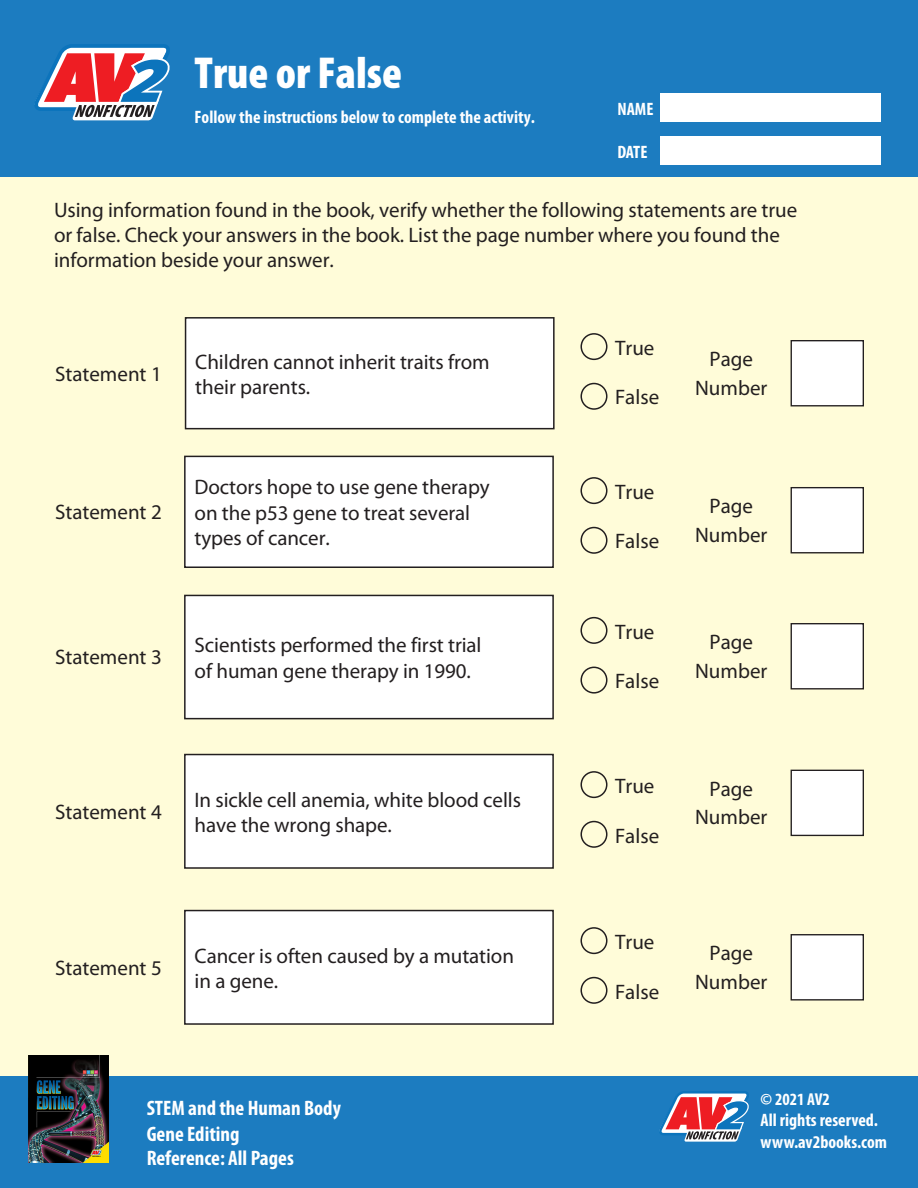
<style>
.page{position:relative;width:918px;height:1188px;background:#fffcd9}
.page>*{position:absolute;margin:0;border:0;box-sizing:border-box;transform-origin:0 0}
.head{font:900 condensed 45px "Myriad Pro";color:#fff}
.activity_text{font:21px/25.2px "Myriad Pro";letter-spacing:-.005em;color:#231f20}
.Question_no_drop{font:21px "Myriad Pro";color:#231f20}
.t1{font:700 condensed 21px/25.2px "Myriad Pro";color:#fff}
.description{font:700 condensed 18px/21.6px "Myriad Pro";color:#fff}
.t2{font:700 condensed 17.25px "Myriad Pro";color:#fff}
</style>
<div class="page">
<div style="left:0;top:0;width:918px;height:177px;background:#1c7cc0"></div>
<div style="left:660px;top:93px;width:220px;height:29px;background:#fff"></div>
<div style="left:660px;top:136px;width:220px;height:29px;background:#fff"></div>
<div style="left:0;top:1076px;width:918px;height:112px;background:#1c7cc0"></div>
<img style="left:29px;top:1056px;width:80px;height:106px">
<div style="left:185px;top:456px;width:368px;height:111px;background:#fff"></div>
<div style="left:184px;top:456px;width:370px;height:112px;border:2px solid #231f20"></div>
<div style="left:185px;top:595px;width:368px;height:124px;background:#fff"></div>
<div style="left:184px;top:595px;width:370px;height:124px;border:2px solid #231f20"></div>
<div style="left:185px;top:755px;width:368px;height:113px;background:#fff"></div>
<div style="left:184px;top:754px;width:370px;height:115px;border:2px solid #231f20"></div>
<div style="left:185px;top:911px;width:368px;height:113px;background:#fff"></div>
<div style="left:184px;top:910px;width:370px;height:115px;border:2px solid #231f20"></div>
<div style="left:791px;top:341px;width:72px;height:65px;background:#fff"></div>
<div style="left:791px;top:340px;width:73px;height:66px;border:1px solid #231f20"></div>
<div style="left:791px;top:488px;width:72px;height:65px;background:#fff"></div>
<div style="left:791px;top:487px;width:73px;height:66px;border:1px solid #231f20"></div>
<div style="left:791px;top:624px;width:72px;height:65px;background:#fff"></div>
<div style="left:791px;top:623px;width:73px;height:66px;border:1px solid #231f20"></div>
<div style="left:791px;top:770px;width:72px;height:65px;background:#fff"></div>
<div style="left:791px;top:770px;width:73px;height:66px;border:1px solid #231f20"></div>
<div style="left:791px;top:935px;width:72px;height:65px;background:#fff"></div>
<div style="left:791px;top:934px;width:73px;height:67px;border:1px solid #231f20"></div>
<div style="left:186px;top:318px;width:368px;height:111px;background:#fff"></div>
<div style="left:185px;top:317px;width:370px;height:112px;border:2px solid #231f20"></div>
<div style="left:580px;top:333px;width:27px;height:27px;border:2px solid #231f20;border-radius:50%"></div>
<div style="left:580px;top:383px;width:27px;height:27px;border:2px solid #231f20;border-radius:50%"></div>
<div style="left:580px;top:477px;width:27px;height:27px;border:2px solid #231f20;border-radius:50%"></div>
<div style="left:580px;top:527px;width:27px;height:27px;border:2px solid #231f20;border-radius:50%"></div>
<div style="left:580px;top:617px;width:27px;height:27px;border:2px solid #231f20;border-radius:50%"></div>
<div style="left:580px;top:667px;width:27px;height:27px;border:2px solid #231f20;border-radius:50%"></div>
<div style="left:580px;top:771px;width:27px;height:27px;border:2px solid #231f20;border-radius:50%"></div>
<div style="left:580px;top:821px;width:27px;height:27px;border:2px solid #231f20;border-radius:50%"></div>
<div style="left:580px;top:927px;width:27px;height:27px;border:2px solid #231f20;border-radius:50%"></div>
<div style="left:580px;top:977px;width:27px;height:27px;border:2px solid #231f20;border-radius:50%"></div>
<svg style="left:659px;top:1091px;width:90px;height:51px"></svg>
<svg style="left:34px;top:44px;width:136px;height:76px"></svg>
<p class="head" style="left:195px;top:44px;width:209px">True or False</p>
<p class="description" style="left:195px;top:106px;width:342px">Follow the instructions below to complete the activity.</p>
<p class="description" style="left:617px;top:98px;width:38px">NAME</p>
<p class="description" style="left:617px;top:141px;width:32px">DATE</p>
<p class="activity_text" style="left:54px;top:197px;width:745px">Using information found in the book, verify whether the following statements are true or false. Check your answers in the book. List the page number where you found the information beside your answer.</p>
<p class="Question_no_drop" style="left:55px;top:361px;width:108px">Statement 1</p>
<p class="Question_no_drop" style="left:55px;top:499px;width:108px">Statement 2</p>
<p class="activity_text" style="left:195px;top:349px;width:296px">Children cannot inherit traits from their parents.</p>
<p class="activity_text" style="left:195px;top:475px;width:297px">Doctors hope to use gene therapy on the p53 gene to treat several types of cancer.</p>
<p class="Question_no_drop" style="left:55px;top:644px;width:108px">Statement 3</p>
<p class="activity_text" style="left:195px;top:632px;width:289px">Scientists performed the first trial of human gene therapy in 1990.</p>
<p class="Question_no_drop" style="left:55px;top:799px;width:108px">Statement 4</p>
<p class="activity_text" style="left:195px;top:787px;width:328px">In sickle cell anemia, white blood cells have the wrong shape.</p>
<p class="Question_no_drop" style="left:55px;top:955px;width:108px">Statement 5</p>
<p class="activity_text" style="left:195px;top:943px;width:321px">Cancer is often caused by a mutation in a gene.</p>
<p class="t1" style="left:147px;top:1095px;width:196px">STEM and the Human Body<br>Gene Editing</p>
<p class="t1" style="left:147px;top:1145px;width:149px">Reference: All Pages</p>
<p class="Question_no_drop" style="left:615px;top:335px;width:41px">True</p>
<p class="Question_no_drop" style="left:615px;top:384px;width:46px">False</p>
<p class="Question_no_drop" style="left:615px;top:479px;width:41px">True</p>
<p class="Question_no_drop" style="left:615px;top:528px;width:46px">False</p>
<p class="Question_no_drop" style="left:615px;top:619px;width:41px">True</p>
<p class="Question_no_drop" style="left:615px;top:668px;width:46px">False</p>
<p class="Question_no_drop" style="left:615px;top:773px;width:41px">True</p>
<p class="Question_no_drop" style="left:615px;top:823px;width:46px">False</p>
<p class="Question_no_drop" style="left:615px;top:929px;width:41px">True</p>
<p class="Question_no_drop" style="left:615px;top:979px;width:46px">False</p>
<p class="Question_no_drop" style="left:710px;top:346px;width:45px">Page</p>
<p class="Question_no_drop" style="left:695px;top:375px;width:74px">Number</p>
<p class="Question_no_drop" style="left:710px;top:493px;width:45px">Page</p>
<p class="Question_no_drop" style="left:695px;top:522px;width:74px">Number</p>
<p class="Question_no_drop" style="left:710px;top:629px;width:45px">Page</p>
<p class="Question_no_drop" style="left:695px;top:658px;width:74px">Number</p>
<p class="Question_no_drop" style="left:710px;top:776px;width:45px">Page</p>
<p class="Question_no_drop" style="left:695px;top:804px;width:74px">Number</p>
<p class="Question_no_drop" style="left:710px;top:940px;width:45px">Page</p>
<p class="Question_no_drop" style="left:695px;top:969px;width:74px">Number</p>
<p class="t2" style="left:761px;top:1088px;width:71px">© 2021 AV2</p>
<p class="description" style="left:761px;top:1109px;width:128px">All rights reserved. www.av2books.com</p>
</div>
